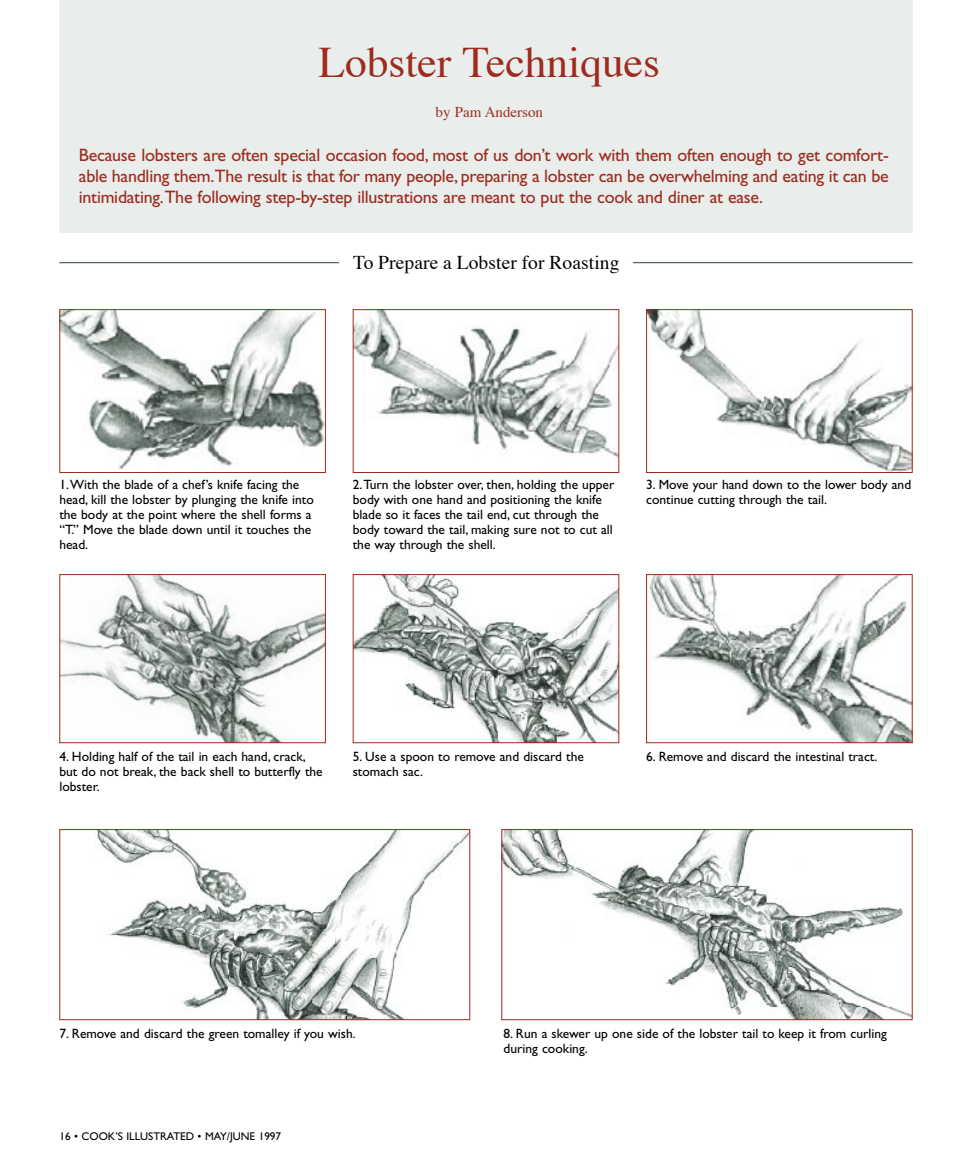
<style>
.page{position:relative;width:972px;height:1176px;background:#fff}
.page>*{position:absolute;margin:0;border:0;box-sizing:border-box;transform-origin:0 0}
.Head{font:43.5px "Times";color:#9d2b1e}
.t1{font:19.5px "Times";letter-spacing:.005em;color:#000}
.Box_Body{font:18px/21px "Gill Sans";letter-spacing:-.015em;color:#9d2b1e;text-align:justify}
.Head-2{font:15px "Times";color:#9d2b1e}
.Box_body_no_indent{font:13.5px/15px "Gill Sans";color:#000}
.page__issue{font:11.25px "Gill Sans";color:#000}
</style>
<div class="page">
<div style="left:59px;top:0;width:854px;height:233px;background:#e9edeb"></div>
<hr style="left:59px;top:262px;width:854px;height:1px;background:#21493c">
<div style="left:340px;top:245px;width:293px;height:36px;background:#fff"></div>
<img style="left:355px;top:311px;width:262px;height:146px">
<div style="left:353px;top:309px;width:266px;height:163px;border:1px solid #9d2b1e"></div>
<img style="left:648px;top:311px;width:263px;height:159px">
<div style="left:646px;top:309px;width:267px;height:163px;border:1px solid #9d2b1e"></div>
<img style="left:94px;top:831px;width:374px;height:186px">
<div style="left:59px;top:829px;width:411px;height:190px;border:1px solid #9d2b1e"></div>
<img style="left:61px;top:311px;width:263px;height:159px">
<div style="left:59px;top:309px;width:267px;height:163px;border:1px solid #9d2b1e"></div>
<img style="left:61px;top:576px;width:263px;height:165px">
<div style="left:59px;top:574px;width:267px;height:169px;border:1px solid #9d2b1e"></div>
<img style="left:355px;top:576px;width:262px;height:164px">
<div style="left:353px;top:574px;width:266px;height:168px;border:1px solid #9d2b1e"></div>
<img style="left:649px;top:576px;width:262px;height:164px">
<div style="left:646px;top:574px;width:267px;height:168px;border:1px solid #9d2b1e"></div>
<img style="left:503px;top:831px;width:408px;height:186px">
<div style="left:501px;top:829px;width:412px;height:190px;border:1px solid #9d2b1e"></div>
<p class="Head" style="left:319px;top:35px;width:343px">Lobster Techniques</p>
<p class="Head-2" style="left:436px;top:102px;width:109px">by Pam Anderson</p>
<p class="Box_Body" style="left:79px;top:144px;width:811px">Because lobsters are often special occasion food, most of us don’t work with them often enough to get comfort&shy;able handling them.The result is that for many people, preparing a lobster can be overwhelming and eating it can be intimidating.The following step-by-step illustrations are meant to put the cook and diner at ease.</p>
<p class="t1" style="left:353px;top:250px;width:268px">To Prepare a Lobster for Roasting</p>
<p class="Box_body_no_indent" style="left:59px;top:477px;width:256px">1. With the blade of a chef’s knife facing the head, kill the lobster by plunging the knife into the body at the point where the shell forms a “T.” Move the blade down until it touches the head.</p>
<p class="Box_body_no_indent" style="left:353px;top:477px;width:263px">2. Turn the lobster over, then, holding the upper body with one hand and positioning the knife blade so it faces the tail end, cut through the body toward the tail, making sure not to cut all the way through the shell.</p>
<p class="Box_body_no_indent" style="left:646px;top:477px;width:267px">3. Move your hand down to the lower body and continue cutting through the tail.</p>
<p class="Box_body_no_indent" style="left:59px;top:748px;width:265px">4. Holding half of the tail in each hand, crack, but do not break, the back shell to butterfly the lobster.</p>
<p class="Box_body_no_indent" style="left:353px;top:748px;width:233px">5. Use a spoon to remove and discard the stomach sac.</p>
<p class="Box_body_no_indent" style="left:646px;top:748px;width:233px">6. Remove and discard the intestinal tract.</p>
<p class="Box_body_no_indent" style="left:59px;top:1025px;width:298px">7. Remove and discard the green tomalley if you wish.</p>
<p class="page__issue" style="left:59px;top:1129px;width:223px">16 • COOK’S ILLUSTRATED • MAY/JUNE 1997</p>
<p class="Box_body_no_indent" style="left:503px;top:1025px;width:385px">8. Run a skewer up one side of the lobster tail to keep it from curling during cooking.</p>
</div>
